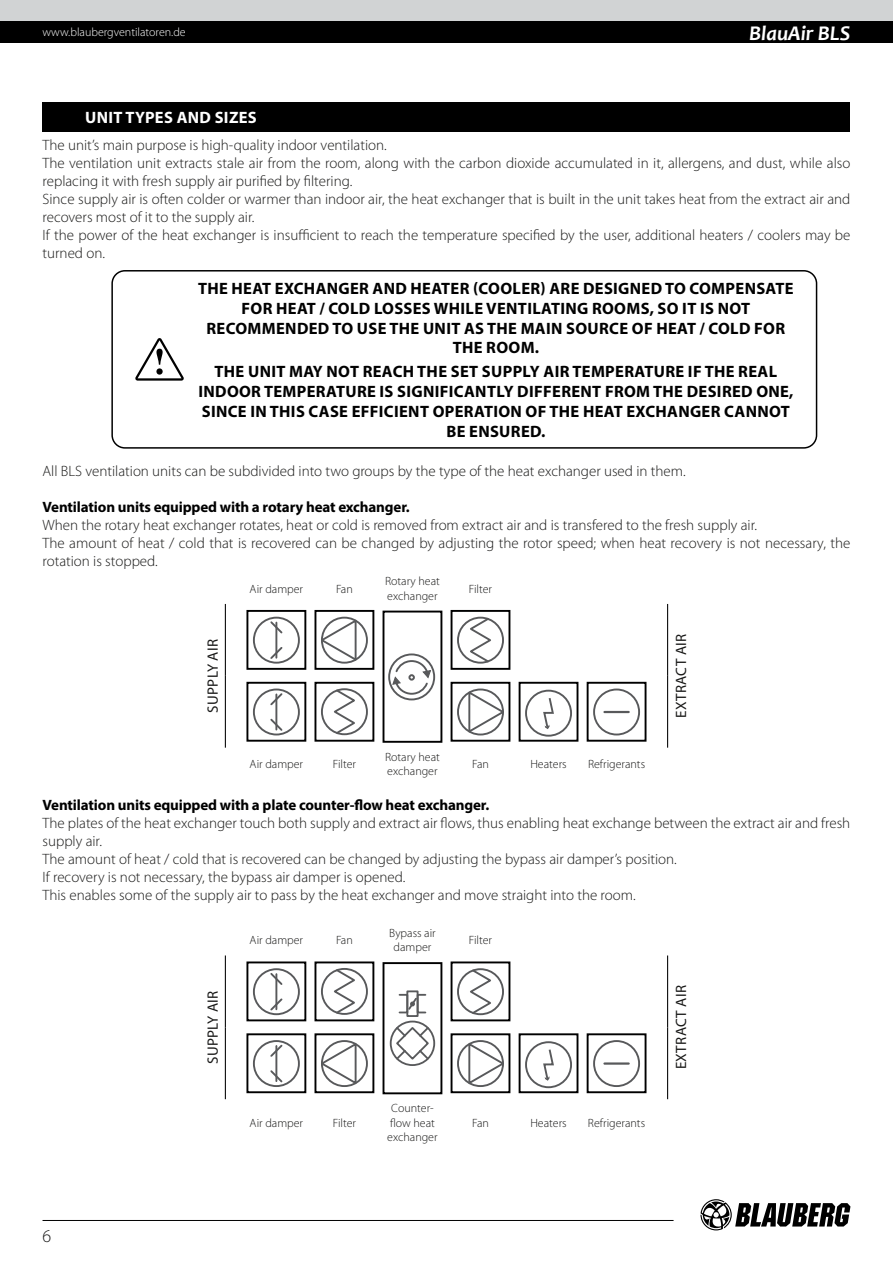
<style>
.page{position:relative;width:893px;height:1263px;background:#fff}
.page>*{position:absolute;margin:0;border:0;box-sizing:border-box;transform-origin:0 0}
.t1{font:italic 700 21px "Candara";color:#fff}
.t2{font:300 18px "Myriad Pro";color:#191918}
.t3{font:700 16.5px/19.8px "Myriad Pro";letter-spacing:.02em;color:#000;text-align:center}
.t4{font:700 16.5px "Myriad Pro";letter-spacing:.02em;color:#fff}
.t5{font:300 15px/18px "Myriad Pro";color:#191918}
.t6{font:700 15px "Myriad Pro";letter-spacing:-.01em;color:#000}
.t7{font:15px "Myriad Pro";letter-spacing:.02em;color:#191918}
.t8{font:300 12px/14.4px "Myriad Pro";color:#191918}
.t9{font:300 12px "Myriad Pro";color:#fff}
</style>
<div class="page">
<div style="left:0;top:0;width:893px;height:21px;background:#d1d3d4"></div>
<div style="left:0;top:21px;width:893px;height:22px;background:#000"></div>
<svg style="left:700px;top:1199px;width:150px;height:31px"></svg>
<hr style="left:43px;top:1220px;width:631px;height:1px;background:#000">
<div style="left:43px;top:102px;width:807px;height:30px;background:#000"></div>
<div style="left:111px;top:270px;width:706px;height:179px;border:2px solid #000;border-radius:13px"></div>
<svg style="left:135px;top:338px;width:49px;height:43px"></svg>
<hr style="left:225px;top:604px;width:1px;height:72px;background:#000">
<hr style="left:225px;top:676px;width:1px;height:72px;background:#000">
<hr style="left:667px;top:604px;width:1px;height:72px;background:#000">
<hr style="left:667px;top:676px;width:1px;height:72px;background:#000">
<div style="left:253px;top:617px;width:47px;height:47px;border:2px solid #58595b;border-radius:50%"></div>
<svg style="left:269px;top:619px;width:15px;height:16px"></svg>
<hr style="left:275px;top:623px;width:2px;height:35px;background:#58595b">
<svg style="left:269px;top:645px;width:15px;height:16px"></svg>
<div style="left:246px;top:610px;width:60px;height:60px;border:2px solid #000"></div>
<svg style="left:321px;top:617px;width:37px;height:44px"></svg>
<div style="left:321px;top:617px;width:47px;height:47px;border:2px solid #58595b;border-radius:50%"></div>
<div style="left:314px;top:610px;width:60px;height:60px;border:2px solid #000"></div>
<div style="left:388px;top:653px;width:47px;height:47px;border:2px solid #58595b;border-radius:50%"></div>
<svg style="left:391px;top:659px;width:41px;height:37px"></svg>
<div style="left:383px;top:611px;width:59px;height:132px;border:2px solid #000"></div>
<svg style="left:467px;top:616px;width:27px;height:45px"></svg>
<div style="left:457px;top:617px;width:47px;height:47px;border:2px solid #58595b;border-radius:50%"></div>
<div style="left:451px;top:610px;width:59px;height:60px;border:2px solid #000"></div>
<div style="left:253px;top:688px;width:47px;height:47px;border:2px solid #58595b;border-radius:50%"></div>
<svg style="left:269px;top:691px;width:15px;height:16px"></svg>
<hr style="left:275px;top:694px;width:2px;height:35px;background:#58595b">
<svg style="left:269px;top:717px;width:15px;height:16px"></svg>
<div style="left:246px;top:682px;width:60px;height:60px;border:2px solid #000"></div>
<svg style="left:331px;top:688px;width:27px;height:47px"></svg>
<div style="left:321px;top:688px;width:47px;height:47px;border:2px solid #58595b;border-radius:50%"></div>
<div style="left:314px;top:682px;width:60px;height:60px;border:2px solid #000"></div>
<svg style="left:467px;top:691px;width:37px;height:44px"></svg>
<div style="left:457px;top:688px;width:47px;height:47px;border:2px solid #58595b;border-radius:50%"></div>
<div style="left:451px;top:682px;width:59px;height:60px;border:2px solid #000"></div>
<div style="left:525px;top:690px;width:47px;height:47px;border:2px solid #58595b;border-radius:50%"></div>
<svg style="left:543px;top:698px;width:11px;height:31px"></svg>
<div style="left:519px;top:682px;width:59px;height:60px;border:2px solid #000"></div>
<div style="left:593px;top:688px;width:47px;height:47px;border:2px solid #58595b;border-radius:50%"></div>
<hr style="left:604px;top:711px;width:25px;height:2px;background:#58595b">
<div style="left:587px;top:682px;width:59px;height:60px;border:2px solid #000"></div>
<hr style="left:225px;top:955px;width:1px;height:72px;background:#000">
<hr style="left:225px;top:1027px;width:1px;height:72px;background:#000">
<hr style="left:667px;top:955px;width:1px;height:72px;background:#000">
<hr style="left:667px;top:1027px;width:1px;height:72px;background:#000">
<div style="left:253px;top:968px;width:47px;height:47px;border:2px solid #58595b;border-radius:50%"></div>
<svg style="left:269px;top:971px;width:15px;height:16px"></svg>
<hr style="left:275px;top:974px;width:2px;height:35px;background:#58595b">
<svg style="left:269px;top:997px;width:15px;height:15px"></svg>
<div style="left:246px;top:961px;width:60px;height:60px;border:2px solid #000"></div>
<svg style="left:331px;top:968px;width:27px;height:47px"></svg>
<div style="left:321px;top:968px;width:47px;height:47px;border:2px solid #58595b;border-radius:50%"></div>
<div style="left:314px;top:961px;width:60px;height:60px;border:2px solid #000"></div>
<div style="left:390px;top:1020px;width:45px;height:46px;border:2px solid #58595b;border-radius:50%"></div>
<svg style="left:394px;top:1025px;width:36px;height:36px"></svg>
<svg style="left:409px;top:998px;width:7px;height:12px"></svg>
<div style="left:406px;top:990px;width:13px;height:27px;border:2px solid #58595b"></div>
<div style="left:399px;top:994px;width:9px;height:19px;border:2px solid #58595b"></div>
<div style="left:417px;top:994px;width:9px;height:19px;border:2px solid #58595b"></div>
<div style="left:383px;top:962px;width:59px;height:132px;border:2px solid #000"></div>
<svg style="left:467px;top:968px;width:27px;height:47px"></svg>
<div style="left:457px;top:968px;width:47px;height:47px;border:2px solid #58595b;border-radius:50%"></div>
<div style="left:451px;top:961px;width:59px;height:60px;border:2px solid #000"></div>
<div style="left:253px;top:1040px;width:47px;height:47px;border:2px solid #58595b;border-radius:50%"></div>
<svg style="left:269px;top:1043px;width:15px;height:15px"></svg>
<hr style="left:275px;top:1046px;width:2px;height:35px;background:#58595b">
<svg style="left:269px;top:1068px;width:15px;height:16px"></svg>
<div style="left:246px;top:1033px;width:60px;height:60px;border:2px solid #000"></div>
<svg style="left:321px;top:1041px;width:37px;height:45px"></svg>
<div style="left:321px;top:1040px;width:47px;height:47px;border:2px solid #58595b;border-radius:50%"></div>
<div style="left:314px;top:1033px;width:60px;height:60px;border:2px solid #000"></div>
<svg style="left:467px;top:1041px;width:37px;height:45px"></svg>
<div style="left:457px;top:1040px;width:47px;height:47px;border:2px solid #58595b;border-radius:50%"></div>
<div style="left:451px;top:1033px;width:59px;height:60px;border:2px solid #000"></div>
<div style="left:525px;top:1041px;width:47px;height:47px;border:2px solid #58595b;border-radius:50%"></div>
<svg style="left:543px;top:1049px;width:11px;height:32px"></svg>
<div style="left:519px;top:1033px;width:59px;height:60px;border:2px solid #000"></div>
<div style="left:593px;top:1040px;width:47px;height:47px;border:2px solid #58595b;border-radius:50%"></div>
<hr style="left:604px;top:1062px;width:25px;height:3px;background:#58595b">
<div style="left:587px;top:1033px;width:59px;height:60px;border:2px solid #000"></div>
<p class="t9" style="left:43px;top:26px;width:145px">www.blaubergventilatoren.de</p>
<h1 class="t1" style="left:749px;top:20px;width:103px">BlauAir BLS</h1>
<p class="t4" style="left:85px;top:107px;width:173px">UNIT TYPES AND SIZES</p>
<p class="t5" style="left:43px;top:136px;width:809px">The unit’s main purpose is high-quality indoor ventilation.<br>The ventilation unit extracts stale air from the room, along with the carbon dioxide accumulated in it, allergens, and dust, while also replacing it with fresh supply air purified by filtering.<br>Since supply air is often colder or warmer than indoor air, the heat exchanger that is built in the unit takes heat from the extract air and recovers most of it to the supply air.<br>If the power of the heat exchanger is insufficient to reach the temperature specified by the user, additional heaters / coolers may be turned on.</p>
<p class="t3" style="left:198px;top:278px;width:597px">THE HEAT EXCHANGER AND HEATER (COOLER) ARE DESIGNED TO COMPENSATE FOR HEAT / COLD LOSSES WHILE VENTILATING ROOMS, SO IT IS NOT RECOMMENDED TO USE THE UNIT AS THE MAIN SOURCE OF HEAT / COLD FOR THE ROOM.</p>
<p class="t3" style="left:198px;top:361px;width:596px">THE UNIT MAY NOT REACH THE SET SUPPLY AIR TEMPERATURE IF THE REAL INDOOR TEMPERATURE IS SIGNIFICANTLY DIFFERENT FROM THE DESIRED ONE, SINCE IN THIS CASE EFFICIENT OPERATION OF THE HEAT EXCHANGER CANNOT BE ENSURED.</p>
<p class="t5" style="left:43px;top:462px;width:645px">All BLS ventilation units can be subdivided into two groups by the type of the heat exchanger used in them.</p>
<p class="t6" style="left:43px;top:497px;width:369px">Ventilation units equipped with a rotary heat exchanger.</p>
<p class="t5" style="left:43px;top:516px;width:809px">When the rotary heat exchanger rotates, heat or cold is removed from extract air and is transfered to the fresh supply air.<br>The amount of heat / cold that is recovered can be changed by adjusting the rotor speed; when heat recovery is not necessary, the rotation is stopped.</p>
<p class="t8" style="left:250px;top:581px;width:55px">Air damper</p>
<p class="t8" style="left:336px;top:581px;width:18px">Fan</p>
<p class="t8" style="left:385px;top:574px;width:56px">Rotary heat exchanger</p>
<p class="t8" style="left:469px;top:581px;width:25px">Filter</p>
<p class="t7" style="left:204px;top:712px;width:75px;rotate:-90deg">SUPPLY AIR</p>
<p class="t7" style="left:672px;top:718px;width:85px;rotate:-90deg">EXTRACT AIR</p>
<p class="t8" style="left:250px;top:757px;width:55px">Air damper</p>
<p class="t8" style="left:333px;top:757px;width:25px">Filter</p>
<p class="t8" style="left:385px;top:750px;width:56px">Rotary heat exchanger</p>
<p class="t8" style="left:472px;top:757px;width:18px">Fan</p>
<p class="t8" style="left:530px;top:757px;width:38px">Heaters</p>
<p class="t8" style="left:588px;top:757px;width:59px">Refrigerants</p>
<p class="t6" style="left:43px;top:795px;width:448px">Ventilation units equipped with a plate counter-flow heat exchanger.</p>
<p class="t5" style="left:43px;top:814px;width:809px">The plates of the heat exchanger touch both supply and extract air flows, thus enabling heat exchange between the extract air and fresh supply air.<br>The amount of heat / cold that is recovered can be changed by adjusting the bypass air damper’s position.<br>If recovery is not necessary, the bypass air damper is opened.<br>This enables some of the supply air to pass by the heat exchanger and move straight into the room.</p>
<p class="t8" style="left:250px;top:933px;width:55px">Air damper</p>
<p class="t8" style="left:336px;top:933px;width:18px">Fan</p>
<p class="t8" style="left:389px;top:926px;width:48px;text-align:center">Bypass air damper</p>
<p class="t8" style="left:469px;top:933px;width:25px">Filter</p>
<p class="t7" style="left:204px;top:1064px;width:75px;rotate:-90deg">SUPPLY AIR</p>
<p class="t7" style="left:672px;top:1069px;width:85px;rotate:-90deg">EXTRACT AIR</p>
<p class="t2" style="left:43px;top:1226px;width:10px">6</p>
<p class="t8" style="left:250px;top:1116px;width:55px">Air damper</p>
<p class="t8" style="left:333px;top:1116px;width:25px">Filter</p>
<p class="t8" style="left:387px;top:1101px;width:52px;text-align:center">Counter&shy;flow heat exchanger</p>
<p class="t8" style="left:472px;top:1116px;width:18px">Fan</p>
<p class="t8" style="left:530px;top:1116px;width:38px">Heaters</p>
<p class="t8" style="left:588px;top:1116px;width:59px">Refrigerants</p>
</div>
